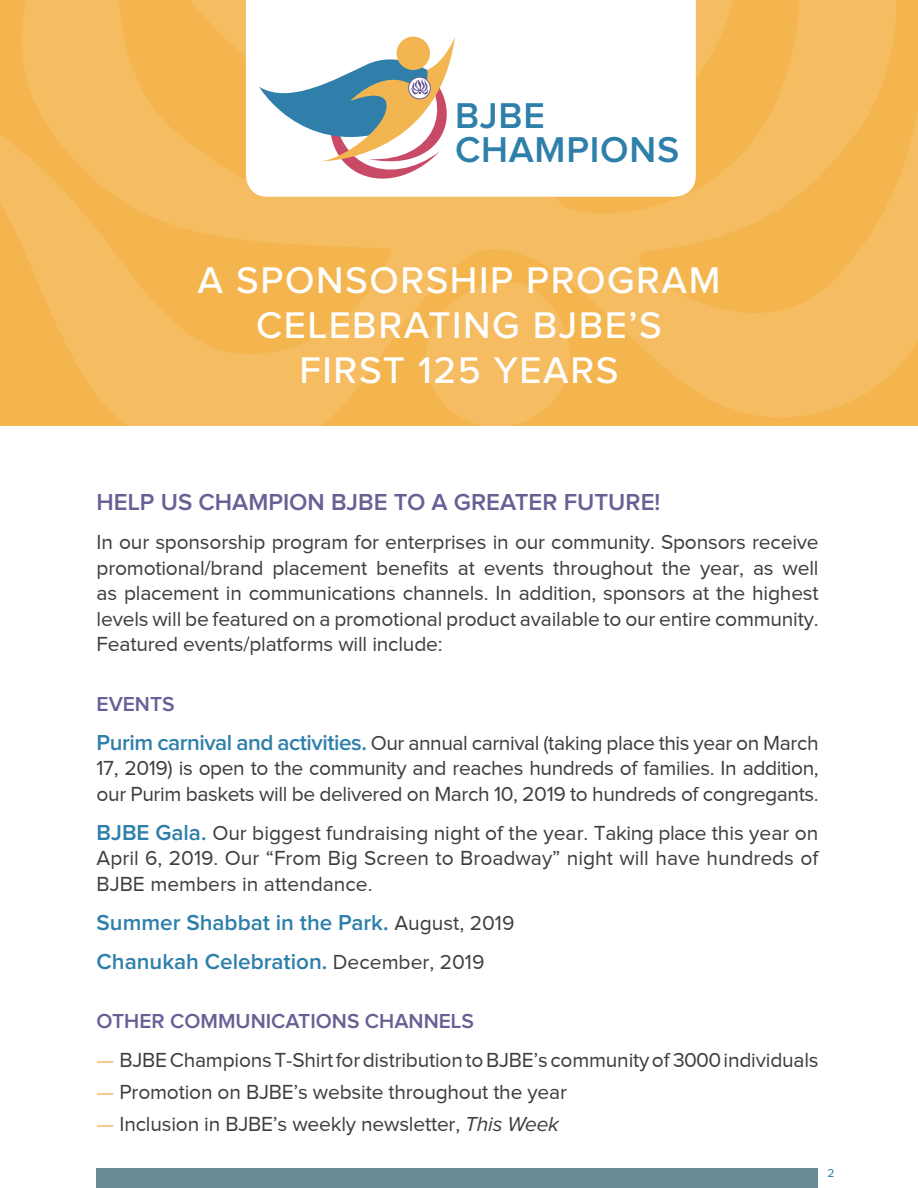
<style>
.page{position:relative;width:918px;height:1188px;background:#fff}
.page>*{position:absolute;margin:0;border:0;box-sizing:border-box;transform-origin:0 0}
.t1{font:500 38.55px/45px "Proxima Nova";letter-spacing:.04em;color:#fff;text-align:center}
.t2{font:600 37.2px/33.8px "Proxima Nova";letter-spacing:.02em;color:#2e7faa}
.t3{font:600 24px "Proxima Nova";color:#6a5f95}
.t4{font:600 22.5px/39px "Proxima Nova";color:#2e7faa}
.t5{font:21px/25.5px "Proxima Nova";letter-spacing:-.01em;color:#3e3e3f;text-align:justify}
.t6{font:600 21px "Proxima Nova";color:#6a5f95}
.t7{font:12px "Proxima Nova";color:#2e7faa}
.s1{font-weight:600;color:#6a5f95}
.s2{font-weight:600;font-size:22.5px;color:#2e7faa}
.s3{font-weight:400;font-size:21px;color:#3e3e3f}
.s4{color:#f4b54f}
.s5{font-style:italic}
</style>
<div class="page">
<svg style="left:0;top:0;width:918px;height:426px;background:#f5b859"></svg>
<div style="left:97px;top:1168px;width:721px;height:20px;background:#6c8b99"></div>
<svg style="left:246px;top:0;width:450px;height:197px"></svg>
<svg style="left:259px;top:37px;width:211px;height:170px"></svg>
<h2 class="t2" style="left:455px;top:101px;width:226px">BJBE<br>CHAMPIONS</h2>
<h1 class="t1" style="left:198px;top:259px;width:524px">A SPONSORSHIP PROGRAM<br>CELEBRATING BJBE’S<br>FIRST 125 YEARS</h1>
<p class="t3" style="left:97px;top:491px;width:565px">HELP US CHAMPION BJBE TO A GREATER FUTURE!</p>
<p class="t5" style="left:97px;top:529px;width:724px">In our sponsorship program for enterprises in our community. Sponsors receive promotional/brand placement benefits at events throughout the year, as well as placement in communications channels. In addition, sponsors at the highest levels will be featured on a promotional product available to our entire community.<br>Featured events/platforms will include:</p>
<p class="t5" style="left:97px;top:684px;width:724px;line-height:39px"><span class="s1">EVENTS<br></span><span class="s2">Purim carnival and activities.</span> Our annual carnival (taking place this year on March</p>
<p class="t5" style="left:97px;top:755px;width:724px">17, 2019) is open to the community and reaches hundreds of families. In addition, our Purim baskets will be delivered on March 10, 2019 to hundreds of congregants.</p>
<p class="t5" style="left:97px;top:820px;width:723px"><span class="s2">BJBE Gala.</span> Our biggest fundraising night of the year. Taking place this year on April 6, 2019. Our “From Big Screen to Broadway” night will have hundreds of BJBE members in attendance.</p>
<p class="t4" style="left:97px;top:904px;width:419px">Summer Shabbat in the Park. <span class="s3">August, 2019<br></span>Chanukah Celebration. <span class="s3">December, 2019</span></p>
<p class="t6" style="left:97px;top:1011px;width:379px">OTHER COMMUNICATIONS CHANNELS</p>
<p class="t5" style="left:97px;top:1047px;width:724px"><span class="s4">—</span> BJBE Champions T-Shirt for distribution to BJBE’s community of 3000 individuals</p>
<p class="t5" style="left:97px;top:1079px;width:472px"><span class="s4">—</span> Promotion on BJBE’s website throughout the year</p>
<p class="t5" style="left:97px;top:1111px;width:464px"><span class="s4">—</span> Inclusion in BJBE’s weekly newsletter, <span class="s5">This Week</span></p>
<p class="t7" style="left:827px;top:1166px;width:9px">2</p>
</div>
